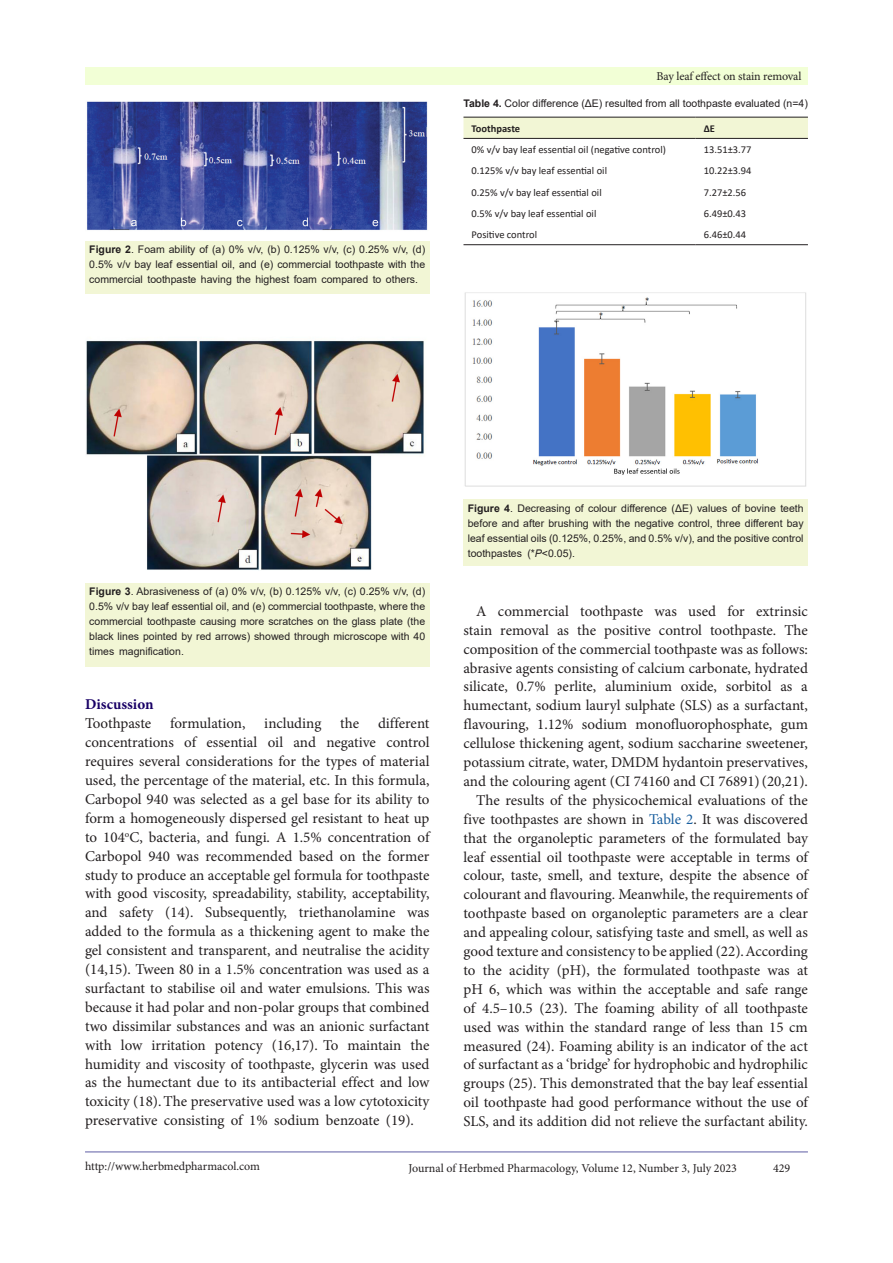
<style>
.page{position:relative;width:893px;height:1263px;background:#fff}
.page>*{position:absolute;margin:0;border:0;box-sizing:border-box;transform-origin:0 0}
.t1{font:15px/18.9px "Minion Pro";color:#231f20;text-align:justify}
.Body{font:700 15px "Minion Pro";color:#190066}
.t2{font:12px "Minion Pro";letter-spacing:-.005em;color:#231f20}
.t3{font:10.5px/15px "Arial";color:#231f20;text-align:justify}
.t4{font:10.5px "Calibri";color:#231f20}
.t5{font:700 10.5px "Calibri";color:#231f20}
.s1{font-weight:700}
.s2{font-style:italic}
.s3{color:#175d9e}
</style>
<div class="page">
<hr style="left:85px;top:1152px;width:723px;height:1px;background:#5e5ca5">
<div style="left:85px;top:68px;width:723px;height:17px;background:#f2ffd6"></div>
<div style="left:85px;top:241px;width:344px;height:53px;background:#f2f6d5"></div>
<div style="left:85px;top:583px;width:344px;height:83px;background:#f2f6d5"></div>
<div style="left:463px;top:500px;width:345px;height:66px;background:#f2f6d5"></div>
<img style="left:87px;top:101px;width:341px;height:130px">
<img style="left:86px;top:340px;width:338px;height:230px">
<div style="left:463px;top:118px;width:345px;height:20px;background:#f2f6d5"></div>
<hr style="left:463px;top:117px;width:233px;height:1px;background:#231f20">
<hr style="left:696px;top:117px;width:112px;height:1px;background:#231f20">
<hr style="left:463px;top:138px;width:233px;height:1px;background:#231f20">
<hr style="left:696px;top:138px;width:112px;height:1px;background:#231f20">
<hr style="left:463px;top:244px;width:233px;height:1px;background:#231f20">
<hr style="left:696px;top:244px;width:112px;height:1px;background:#231f20">
<img style="left:464px;top:292px;width:342px;height:194px">
<p class="t2" style="left:657px;top:68px;width:146px">Bay leaf effect on stain removal</p>
<p class="t3" style="left:89px;top:242px;width:337px"><span class="s1">Figure 2</span>. Foam ability of (a) 0% v/v, (b) 0.125% v/v, (c) 0.25% v/v, (d)<br>0.5% v/v bay leaf essential oil, and (e) commercial toothpaste with the commercial toothpaste having the highest foam compared to others.</p>
<p class="t3" style="left:463px;top:95px;width:346px"><span class="s1">Table 4.</span> Color difference (ΔE) resulted from all toothpaste evaluated (n=4)</p>
<p class="t5" style="left:472px;top:121px;width:50px">Toothpaste</p>
<p class="t5" style="left:704px;top:121px;width:13px">ΔE</p>
<p class="t4" style="left:472px;top:142px;width:196px">0% v/v bay leaf essential oil (negative control)</p>
<p class="t4" style="left:704px;top:142px;width:49px">13.51±3.77</p>
<p class="t4" style="left:472px;top:163px;width:137px">0.125% v/v bay leaf essential oil</p>
<p class="t4" style="left:704px;top:163px;width:49px">10.22±3.94</p>
<p class="t4" style="left:472px;top:185px;width:132px">0.25% v/v bay leaf essential oil</p>
<p class="t4" style="left:704px;top:185px;width:44px">7.27±2.56</p>
<p class="t4" style="left:472px;top:206px;width:126px">0.5% v/v bay leaf essential oil</p>
<p class="t4" style="left:704px;top:206px;width:44px">6.49±0.43</p>
<p class="t4" style="left:472px;top:227px;width:67px">Positive control</p>
<p class="t4" style="left:704px;top:227px;width:44px">6.46±0.44</p>
<p class="t3" style="left:89px;top:584px;width:337px"><span class="s1">Figure 3</span>. Abrasiveness of (a) 0% v/v, (b) 0.125% v/v, (c) 0.25% v/v, (d)<br>0.5% v/v bay leaf essential oil, and (e) commercial toothpaste, where the commercial toothpaste causing more scratches on the glass plate (the black lines pointed by red arrows) showed through microscope with 40 times magnification.</p>
<p class="Body" style="left:85px;top:694px;width:70px">Discussion</p>
<p class="t1" style="left:85px;top:714px;width:68px">Toothpaste</p>
<p class="t1" style="left:170px;top:714px;width:77px">formulation,</p>
<p class="t1" style="left:264px;top:714px;width:59px">including</p>
<p class="t1" style="left:340px;top:714px;width:20px">the</p>
<p class="t1" style="left:85px;top:714px;width:346px;text-indent:293px">different concentrations of essential oil and negative control requires several considerations for the types of material used, the percentage of the material, etc. In this formula, Carbopol 940 was selected as a gel base for its ability to form a homogeneously dispersed gel resistant to heat up to 104<sup>o</sup>C, bacteria, and fungi. A 1.5% concentration of Carbopol 940 was recommended based on the former study to produce an acceptable gel formula for toothpaste with good viscosity, spreadability, stability, acceptability, and safety (14). Subsequently, triethanolamine was added to the formula as a thickening agent to make the gel consistent and transparent, and neutralise the acidity (14,15). Tween 80 in a 1.5% concentration was used as a surfactant to stabilise oil and water emulsions. This was because it had polar and non-polar groups that combined two dissimilar substances and was an anionic surfactant with low irritation potency (16,17). To maintain the humidity and viscosity of toothpaste, glycerin was used as the humectant due to its antibacterial effect and low toxicity (18).The preservative used was a low cytotoxicity preservative consisting of 1% sodium benzoate (19).</p>
<p class="t3" style="left:468px;top:500px;width:337px"><span class="s1">Figure 4</span>. Decreasing of colour difference (ΔE) values of bovine teeth before and after brushing with the negative control, three different bay leaf essential oils (0.125%, 0.25%, and 0.5% v/v), and the positive control toothpastes (*<span class="s2">P</span>&lt;0.05).</p>
<p class="t1" style="left:463px;top:602px;width:346px;text-indent:13px">A commercial toothpaste was used for extrinsic stain removal as the positive control toothpaste. The composition of the commercial toothpaste was as follows: abrasive agents consisting of calcium carbonate, hydrated silicate, 0.7% perlite, aluminium oxide, sorbitol as a humectant, sodium lauryl sulphate (SLS) as a surfactant, flavouring, 1.12% sodium monofluorophosphate, gum cellulose thickening agent, sodium saccharine sweetener, potassium citrate, water, DMDM hydantoin preservatives, and the colouring agent (CI 74160 and CI 76891)(20,21).</p>
<p class="t1" style="left:463px;top:791px;width:346px;text-indent:13px">The results of the physicochemical evaluations of the five toothpastes are shown in <span class="s3">Table 2</span>. It was discovered that the organoleptic parameters of the formulated bay leaf essential oil toothpaste were acceptable in terms of colour, taste, smell, and texture, despite the absence of colourant and flavouring. Meanwhile, the requirements of toothpaste based on organoleptic parameters are a clear and appealing colour, satisfying taste and smell, as well as good texture and consistency to be applied (22).According to the acidity (pH), the formulated toothpaste was at pH 6, which was within the acceptable and safe range of 4.5–10.5 (23). The foaming ability of all toothpaste used was within the standard range of less than 15 cm measured (24). Foaming ability is an indicator of the act of surfactant as a ‘bridge’ for hydrophobic and hydrophilic groups (25). This demonstrated that the bay leaf essential oil toothpaste had good performance without the use of SLS, and its addition did not relieve the surfactant ability.</p>
<p class="t2" style="left:85px;top:1158px;width:177px">http://www.herbmedpharmacol.com</p>
<p class="t2" style="left:408px;top:1160px;width:330px">Journal of Herbmed Pharmacology, Volume 12, Number 3, July 2023</p>
<p class="t2" style="left:773px;top:1160px;width:19px">429</p>
</div>
